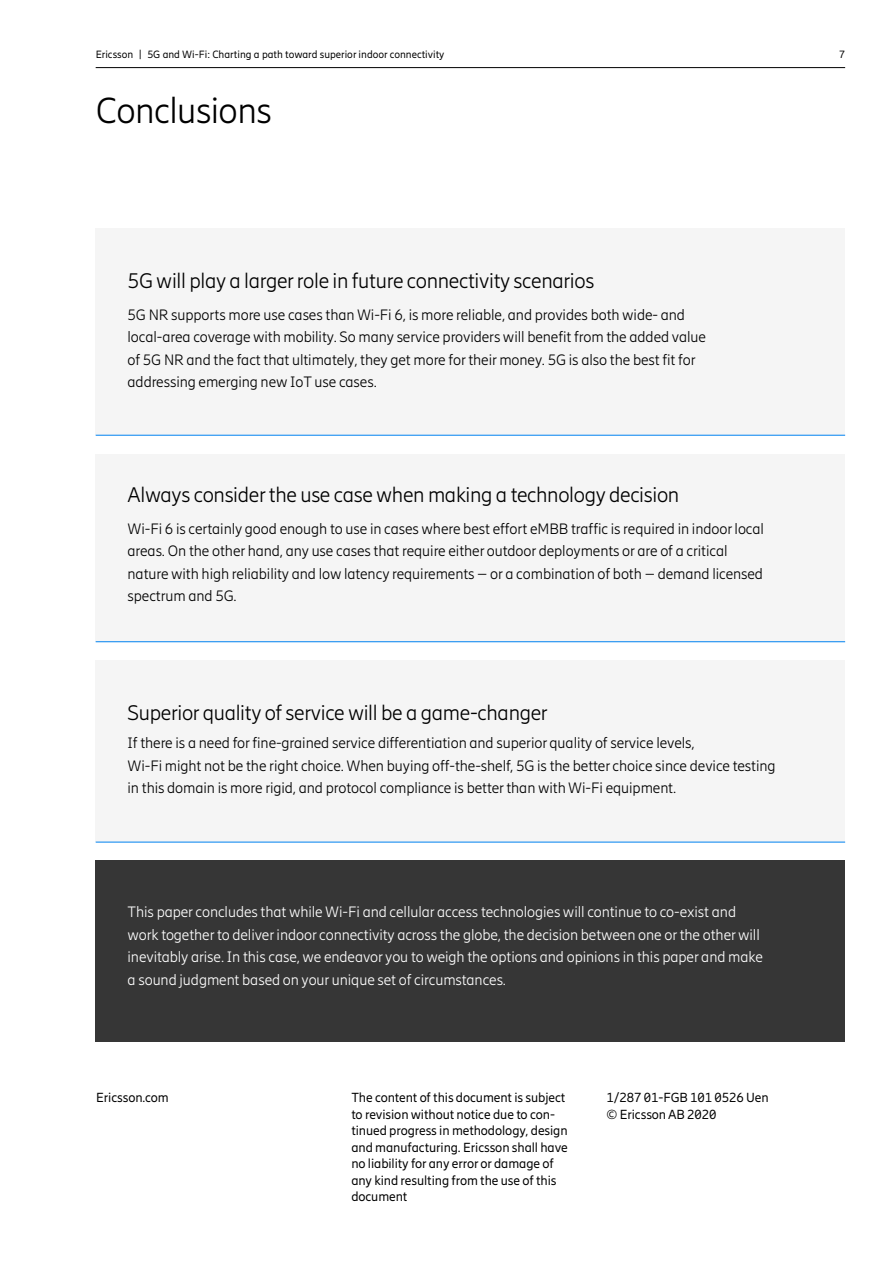
<style>
.page{position:relative;width:893px;height:1263px;background:#fff}
.page>*{position:absolute;margin:0;border:0;box-sizing:border-box;transform-origin:0 0}
.t1{font:300 36px "Ericsson Hilda";letter-spacing:-.015em;color:#000}
.t2{font:300 21px "Ericsson Hilda";letter-spacing:-.015em;color:#000}
.t3{font:300 15px/22.5px "Ericsson Hilda";letter-spacing:-.005em;color:#000}
.t4{font:300 15px/22.5px "Ericsson Hilda";letter-spacing:-.005em;color:#fff}
.t5{font:13.2px/16.5px "Ericsson Hilda";letter-spacing:-.005em;color:#000}
.t6{font:10.5px "Ericsson Hilda";color:#000}
</style>
<div class="page">
<hr style="left:96px;top:67px;width:749px;height:1px;background:#000">
<div style="left:96px;top:660px;width:749px;height:182px;background:#f5f5f5"></div>
<hr style="left:96px;top:842px;width:749px;height:1px;background:#0082f0">
<div style="left:96px;top:860px;width:749px;height:182px;background:#363636"></div>
<div style="left:96px;top:454px;width:749px;height:187px;background:#f5f5f5"></div>
<div style="left:96px;top:228px;width:749px;height:207px;background:#f5f5f5"></div>
<hr style="left:96px;top:435px;width:749px;height:1px;background:#0082f0">
<hr style="left:96px;top:641px;width:749px;height:1px;background:#0082f0">
<p class="t6" style="left:96px;top:49px;width:350px">Ericsson | 5G and Wi-Fi: Charting a path toward superior indoor connectivity</p>
<p class="t6" style="left:839px;top:49px;width:7px">7</p>
<h1 class="t1" style="left:96px;top:90px;width:177px">Conclusions</h1>
<h2 class="t2" style="left:128px;top:269px;width:468px">5G will play a larger role in future connectivity scenarios</h2>
<p class="t3" style="left:128px;top:304px;width:580px">5G NR supports more use cases than Wi-Fi 6, is more reliable, and provides both wide- and local-area coverage with mobility. So many service providers will benefit from the added value of 5G NR and the fact that ultimately, they get more for their money. 5G is also the best fit for addressing emerging new IoT use cases.</p>
<h2 class="t2" style="left:128px;top:483px;width:553px">Always consider the use case when making a technology decision</h2>
<p class="t3" style="left:128px;top:518px;width:638px">Wi-Fi 6 is certainly good enough to use in cases where best effort eMBB traffic is required in indoor local areas. On the other hand, any use cases that require either outdoor deployments or are of a critical nature with high reliability and low latency requirements – or a combination of both – demand licensed spectrum and 5G.</p>
<h2 class="t2" style="left:128px;top:701px;width:422px">Superior quality of service will be a game-changer</h2>
<p class="t3" style="left:128px;top:732px;width:649px">If there is a need for fine-grained service differentiation and superior quality of service levels,<br>Wi-Fi might not be the right choice. When buying off-the-shelf, 5G is the better choice since device testing in this domain is more rigid, and protocol compliance is better than with Wi-Fi equipment.</p>
<p class="t4" style="left:128px;top:901px;width:637px">This paper concludes that while Wi-Fi and cellular access technologies will continue to co-exist and work together to deliver indoor connectivity across the globe, the decision between one or the other will inevitably arise. In this case, we endeavor you to weigh the options and opinions in this paper and make a sound judgment based on your unique set of circumstances.</p>
<p class="t5" style="left:96px;top:1089px;width:74px">Ericsson.com</p>
<p class="t5" style="left:606px;top:1089px;width:164px">1/287 01-FGB 101 0526 Uen © Ericsson AB 2020</p>
<p class="t5" style="left:351px;top:1089px;width:218px">The content of this document is subject to revision without notice due to con&shy;tinued progress in methodology, design and manufacturing. Ericsson shall have no liability for any error or damage of any kind resulting from the use of this document</p>
</div>
